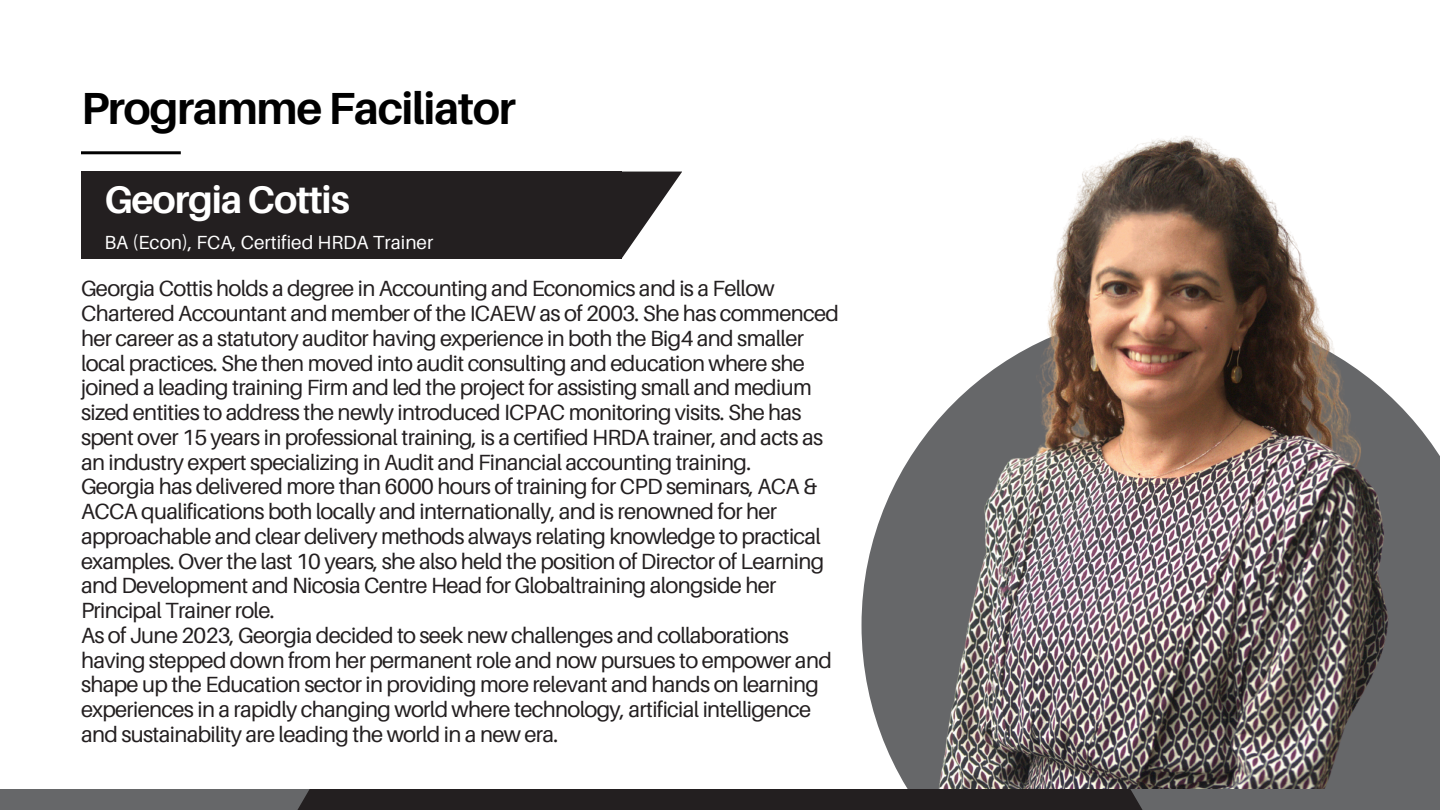
<style>
.page{position:relative;width:1440px;height:810px;background:#fff}
.page>*{position:absolute;margin:0;border:0;box-sizing:border-box;transform-origin:0 0}
.t1{font:700 45px "Aileron";letter-spacing:-.03em;color:#000}
.t2{font:700 38.4px "Aileron";letter-spacing:-.03em;color:#fff}
.t3{font:22px/24.8px "Aileron";letter-spacing:-.03em;color:#231f20}
.t4{font:19px "Aileron";color:#fff}
</style>
<div class="page">
<svg style="left:862px;top:484px;width:33px;height:282px;fill:#666769"></svg>
<img style="left:895px;top:135px;width:545px;height:654px">
<div style="left:0;top:789px;width:1440px;height:21px;background:#666769"></div>
<div style="left:249px;top:789px;width:942px;height:21px;background:#231f20"></div>
<hr style="left:81px;top:151px;width:100px;height:3px;background:#000">
<svg style="left:621px;top:172px;width:61px;height:87px"></svg>
<div style="left:81px;top:172px;width:540px;height:87px;background:#231f20"></div>
<h3 class="t1" style="left:81px;top:80px;width:436px">Programme Faciliator</h3>
<h2 class="t2" style="left:104px;top:176px;width:247px">Georgia Cottis</h2>
<p class="t4" style="left:104px;top:231px;width:330px">BA (Econ), FCA, Certified HRDA Trainer</p>
<p class="t3" style="left:81px;top:276px;width:760px">Georgia Cottis holds a degree in Accounting and Economics and is a Fellow Chartered Accountant and member of the ICAEW as of 2003. She has commenced her career as a statutory auditor having experience in both the Big4 and smaller local practices. She then moved into audit consulting and education where she joined a leading training Firm and led the project for assisting small and medium sized entities to address the newly introduced ICPAC monitoring visits. She has spent over 15 years in professional training, is a certified HRDA trainer, and acts as an industry expert specializing in Audit and Financial accounting training.<br>Georgia has delivered more than 6000 hours of training for CPD seminars, ACA &amp; ACCA qualifications both locally and internationally, and is renowned for her approachable and clear delivery methods always relating knowledge to practical examples. Over the last 10 years, she also held the position of Director of Learning and Development and Nicosia Centre Head for Globaltraining alongside her Principal Trainer role.<br>As of June 2023, Georgia decided to seek new challenges and collaborations having stepped down from her permanent role and now pursues to empower and shape up the Education sector in providing more relevant and hands on learning experiences in a rapidly changing world where technology, artificial intelligence and sustainability are leading the world in a new era.</p>
</div>
